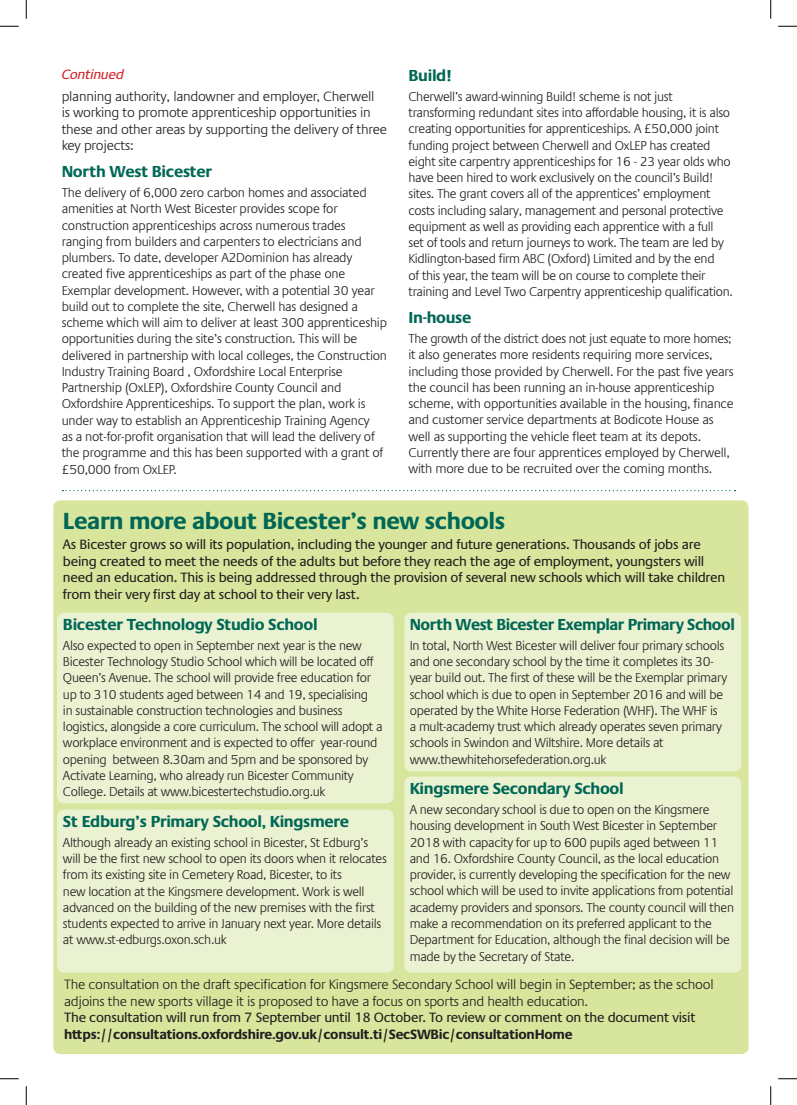
<style>
.page{position:relative;width:797px;height:1105px;background:#fff}
.page>*{position:absolute;margin:0;border:0;box-sizing:border-box;transform-origin:0 0}
.t1{font:700 23.75px "Praxis LT Pro";letter-spacing:-.02em;color:#006756}
.t2{font:700 16.25px "Praxis LT Pro";letter-spacing:-.02em;color:#006756}
.t3{font:13.75px/16.6px "Praxis LT Pro";letter-spacing:-.02em;color:#231f20}
.t4{font:300 13.75px/16.5px "Praxis LT Pro";letter-spacing:-.02em;color:#231f20}
.t5{font:700 13.75px "Praxis LT Pro";letter-spacing:-.02em;color:#231f20}
.t6{font:italic 13.75px "Praxis LT Pro";letter-spacing:-.02em;color:#d1232a}
.t7{font:300 13.12px/16.2px "Praxis LT Pro";letter-spacing:-.025em;color:#231f20}
.t8{font:300 13.12px/16.2px "Praxis LT Pro";letter-spacing:-.025em;color:#231f20;scale:.96 1}
</style>
<div class="page">
<div style="left:53px;top:500px;width:695px;height:554px;background:#d7e69c;border-radius:7px"></div>
<svg style="left:62px;top:490px;width:673px;height:1px"></svg>
<div style="left:57px;top:613px;width:337px;height:190px;background:#eaf2d1;border-radius:7px"></div>
<div style="left:57px;top:810px;width:337px;height:163px;background:#eaf2d1;border-radius:7px"></div>
<div style="left:404px;top:613px;width:337px;height:158px;background:#eaf2d1;border-radius:7px"></div>
<div style="left:404px;top:776px;width:337px;height:197px;background:#eaf2d1;border-radius:7px"></div>
<svg style="left:0;top:25px;width:19px;height:2px"></svg>
<svg style="left:778px;top:25px;width:19px;height:2px"></svg>
<svg style="left:0;top:1078px;width:19px;height:1px"></svg>
<svg style="left:778px;top:1078px;width:19px;height:1px"></svg>
<svg style="left:25px;top:0;width:2px;height:19px"></svg>
<svg style="left:25px;top:1086px;width:2px;height:19px"></svg>
<svg style="left:770px;top:0;width:1px;height:19px"></svg>
<svg style="left:770px;top:1086px;width:1px;height:19px"></svg>
<p class="t6" style="left:62px;top:67px;width:64px">Continued</p>
<p class="t4" style="left:62px;top:88px;width:327px">planning authority, landowner and employer, Cherwell<br>is working to promote apprenticeship opportunities in these and other areas by supporting the delivery of three key projects:</p>
<p class="t2" style="left:62px;top:162px;width:152px">North West Bicester</p>
<p class="t7" style="left:62px;top:185px;width:327px">The delivery of 6,000 zero carbon homes and associated amenities at North West Bicester provides scope for construction apprenticeships across numerous trades ranging from builders and carpenters to electricians and plumbers. To date, developer A2Dominion has already created five apprenticeships as part of the phase one Exemplar development. However, with a potential 30 year build out to complete the site, Cherwell has designed a scheme which will aim to deliver at least 300 apprenticeship opportunities during the site’s construction. This will be delivered in partnership with local colleges, the Construction Industry Training Board , Oxfordshire Local Enterprise Partnership (OxLEP), Oxfordshire County Council and Oxfordshire Apprenticeships. To support the plan, work is under way to establish an Apprenticeship Training Agency<br>as a not-for-profit organisation that will lead the delivery of the programme and this has been supported with a grant of £50,000 from OxLEP.</p>
<p class="t2" style="left:408px;top:66px;width:45px">Build!</p>
<p class="t7" style="left:408px;top:88px;width:326px">Cherwell’s award-winning Build! scheme is not just transforming redundant sites into affordable housing, it is also creating opportunities for apprenticeships. A £50,000 joint funding project between Cherwell and OxLEP has created eight site carpentry apprenticeships for 16 - 23 year olds who have been hired to work exclusively on the council’s Build! sites. The grant covers all of the apprentices’ employment costs including salary, management and personal protective equipment as well as providing each apprentice with a full<br>set of tools and return journeys to work. The team are led by Kidlington-based firm ABC (Oxford) Limited and by the end<br>of this year, the team will be on course to complete their training and Level Two Carpentry apprenticeship qualification.</p>
<p class="t2" style="left:408px;top:308px;width:64px">In-house</p>
<p class="t8" style="left:408px;top:331px;width:340px">The growth of the district does not just equate to more homes; it also generates more residents requiring more services, including those provided by Cherwell. For the past five years the council has been running an in-house apprenticeship scheme, with opportunities available in the housing, finance and customer service departments at Bodicote House as well as supporting the vehicle fleet team at its depots.<br>Currently there are four apprentices employed by Cherwell, with more due to be recruited over the coming months.</p>
<h1 class="t1" style="left:63px;top:507px;width:444px">Learn more about Bicester’s new schools</h1>
<p class="t3" style="left:63px;top:536px;width:664px">As Bicester grows so will its population, including the younger and future generations. Thousands of jobs are being created to meet the needs of the adults but before they reach the age of employment, youngsters will need an education. This is being addressed through the provision of several new schools which will take children from their very first day at school to their very last.</p>
<p class="t2" style="left:63px;top:615px;width:256px">Bicester Technology Studio School</p>
<p class="t7" style="left:63px;top:637px;width:321px">Also expected to open in September next year is the new Bicester Technology Studio School which will be located off Queen’s Avenue. The school will provide free education for up to 310 students aged between 14 and 19, specialising<br>in sustainable construction technologies and business logistics, alongside a core curriculum. The school will adopt a workplace environment and is expected to offer year-round opening between 8.30am and 5pm and be sponsored by Activate Learning, who already run Bicester Community College. Details at www.bicestertechstudio.org.uk</p>
<p class="t2" style="left:63px;top:812px;width:287px">St Edburg’s Primary School, Kingsmere</p>
<p class="t7" style="left:63px;top:834px;width:325px">Although already an existing school in Bicester, St Edburg’s will be the first new school to open its doors when it relocates from its existing site in Cemetery Road, Bicester, to its<br>new location at the Kingsmere development. Work is well advanced on the building of the new premises with the first students expected to arrive in January next year. More details at www.st-edburgs.oxon.sch.uk</p>
<p class="t2" style="left:410px;top:615px;width:326px">North West Bicester Exemplar Primary School</p>
<p class="t7" style="left:410px;top:637px;width:319px">In total, North West Bicester will deliver four primary schools and one secondary school by the time it completes its 30- year build out. The first of these will be the Exemplar primary school which is due to open in September 2016 and will be operated by the White Horse Federation (WHF). The WHF is a mult-academy trust which already operates seven primary schools in Swindon and Wiltshire. More details at www.thewhitehorsefederation.org.uk</p>
<p class="t2" style="left:410px;top:779px;width:215px">Kingsmere Secondary School</p>
<p class="t7" style="left:410px;top:802px;width:326px">A new secondary school is due to open on the Kingsmere housing development in South West Bicester in September 2018 with capacity for up to 600 pupils aged between 11 and 16. Oxfordshire County Council, as the local education provider, is currently developing the specification for the new school which will be used to invite applications from potential academy providers and sponsors. The county council will then make a recommendation on its preferred applicant to the Department for Education, although the final decision will be made by the Secretary of State.</p>
<p class="t4" style="left:64px;top:976px;width:651px">The consultation on the draft specification for Kingsmere Secondary School will begin in September; as the school adjoins the new sports village it is proposed to have a focus on sports and health education.</p>
<p class="t3" style="left:64px;top:1009px;width:633px">The consultation will run from 7 September until 18 October. To review or comment on the document visit</p>
<p class="t5" style="left:64px;top:1026px;width:510px">https://consultations.oxfordshire.gov.uk/consult.ti/SecSWBic/consultationHome</p>
</div>
